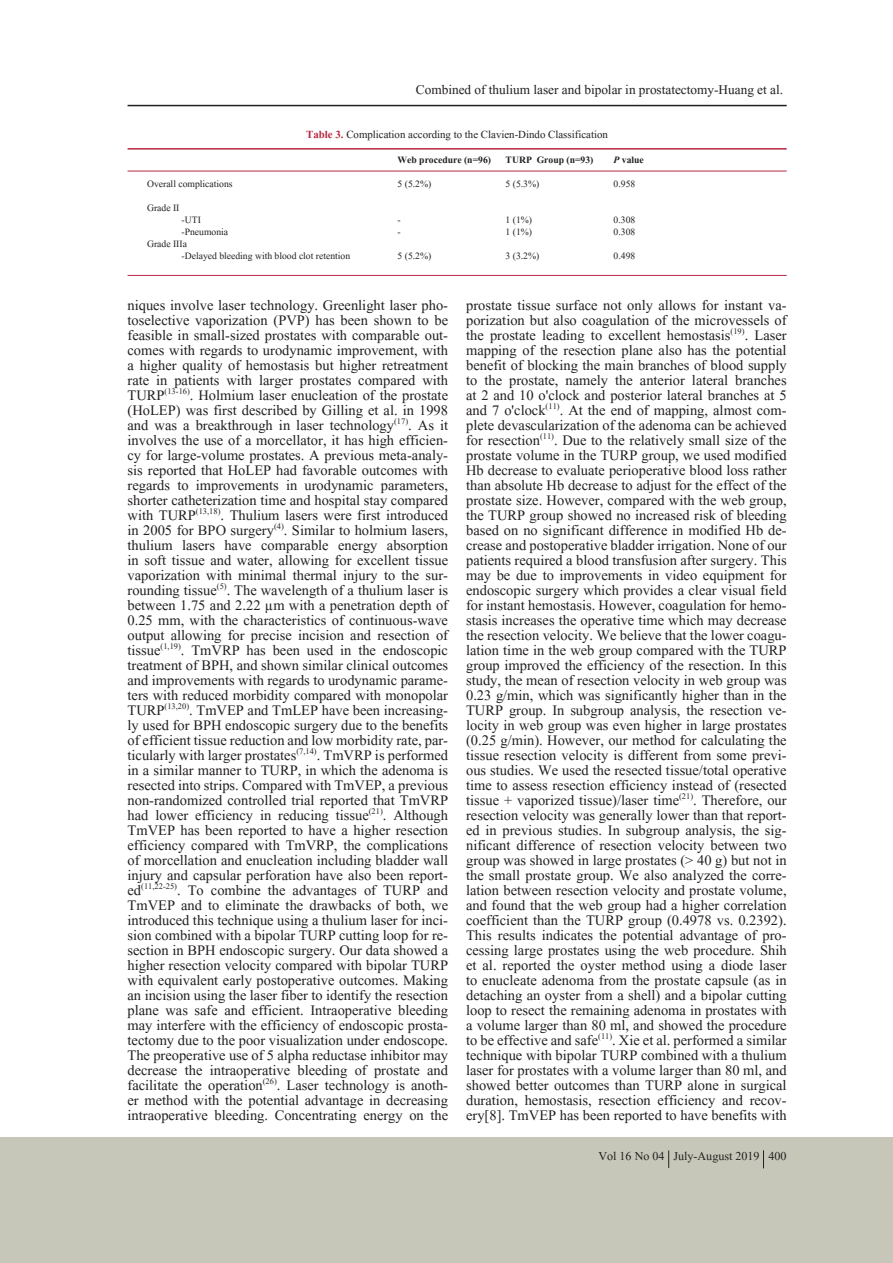
<style>
.page{position:relative;width:893px;height:1263px;background:#fff}
.page>*{position:absolute;margin:0;border:0;box-sizing:border-box;transform-origin:0 0}
.t1{font:18px/15px "Aparajita";color:#231f20;text-align:justify}
.t2{font:16.5px "Aparajita";color:#231f20}
.t3{font:15px "Aparajita";color:#231f20}
.t4{font:13.5px "Aparajita";color:#231f20}
.t5{font:12px "Aparajita";color:#231f20}
.t6{font:700 12px "Aparajita";color:#231f20}
.s1{font-weight:700;color:#b62841}
.s2{font-style:italic}
</style>
<div class="page">
<div style="left:0;top:1137px;width:893px;height:126px;background:#c7c7b9"></div>
<hr style="left:128px;top:105px;width:659px;height:1px;background:#231f20">
<svg style="left:668px;top:1150px;width:1px;height:18px"></svg>
<svg style="left:763px;top:1150px;width:1px;height:18px"></svg>
<hr style="left:128px;top:148px;width:659px;height:2px;background:#b62841">
<hr style="left:128px;top:171px;width:659px;height:1px;background:#b62841">
<hr style="left:128px;top:275px;width:659px;height:1px;background:#b62841">
<p class="t2" style="left:416px;top:81px;width:369px">Combined of thulium laser and bipolar in prostatectomy-Huang et al.</p>
<p class="t4" style="left:306px;top:128px;width:303px"><span class="s1">Table 3.</span> Complication according to the Clavien-Dindo Classification</p>
<p class="t6" style="left:398px;top:154px;width:197px">Web procedure (n=96) TURP Group (n=93)</p>
<p class="t6" style="left:614px;top:154px;width:32px"><span class="s2">P</span> value</p>
<p class="t5" style="left:147px;top:178px;width:87px">Overall complications</p>
<p class="t5" style="left:398px;top:178px;width:35px">5 (5.2%)</p>
<p class="t5" style="left:506px;top:178px;width:35px">5 (5.3%)</p>
<p class="t5" style="left:614px;top:178px;width:23px">0.958</p>
<p class="t5" style="left:147px;top:202px;width:34px">Grade II</p>
<p class="t5" style="left:182px;top:214px;width:21px">-UTI</p>
<p class="t5" style="left:398px;top:214px;width:5px">-</p>
<p class="t5" style="left:506px;top:214px;width:28px">1 (1%)</p>
<p class="t5" style="left:614px;top:214px;width:23px">0.308</p>
<p class="t5" style="left:182px;top:226px;width:48px">-Pneumonia</p>
<p class="t5" style="left:398px;top:226px;width:5px">-</p>
<p class="t5" style="left:506px;top:226px;width:28px">1 (1%)</p>
<p class="t5" style="left:614px;top:226px;width:23px">0.308</p>
<p class="t5" style="left:147px;top:238px;width:41px">Grade IIIa</p>
<p class="t5" style="left:182px;top:250px;width:170px">-Delayed bleeding with blood clot retention</p>
<p class="t5" style="left:398px;top:250px;width:35px">5 (5.2%)</p>
<p class="t5" style="left:506px;top:250px;width:35px">3 (3.2%)</p>
<p class="t5" style="left:614px;top:250px;width:23px">0.498</p>
<p class="t1" style="left:128px;top:299px;width:322px">niques involve laser technology. Greenlight laser pho&shy;toselective vaporization (PVP) has been shown to be feasible in small-sized prostates with comparable out&shy;comes with regards to urodynamic improvement, with a higher quality of hemostasis but higher retreatment rate in patients with larger prostates compared with TURP<sup>(13-16)</sup>. Holmium laser enucleation of the prostate (HoLEP) was first described by Gilling et al. in 1998 and was a breakthrough in laser technology<sup>(17)</sup>. As it involves the use of a morcellator, it has high efficien&shy;cy for large-volume prostates. A previous meta-analy&shy;sis reported that HoLEP had favorable outcomes with regards to improvements in urodynamic parameters, shorter catheterization time and hospital stay compared with TURP<sup>(13,18)</sup>. Thulium lasers were first introduced in 2005 for BPO surgery<sup>(4)</sup>. Similar to holmium lasers, thulium lasers have comparable energy absorption in soft tissue and water, allowing for excellent tissue vaporization with minimal thermal injury to the sur&shy;rounding tissue<sup>(5)</sup>. The wavelength of a thulium laser is between 1.75 and 2.22 μm with a penetration depth of 0.25 mm, with the characteristics of continuous-wave output allowing for precise incision and resection of tissue<sup>(1,19)</sup>. TmVRP has been used in the endoscopic treatment of BPH, and shown similar clinical outcomes and improvements with regards to urodynamic parame&shy;ters with reduced morbidity compared with monopolar TURP<sup>(13,20)</sup>. TmVEP and TmLEP have been increasing&shy;ly used for BPH endoscopic surgery due to the benefits of efficient tissue reduction and low morbidity rate, par&shy;ticularly with larger prostates<sup>(7,14)</sup>. TmVRP is performed in a similar manner to TURP, in which the adenoma is resected into strips. Compared with TmVEP, a previous non-randomized controlled trial reported that TmVRP had lower efficiency in reducing tissue<sup>(21)</sup>. Although TmVEP has been reported to have a higher resection efficiency compared with TmVRP, the complications of morcellation and enucleation including bladder wall injury and capsular perforation have also been report&shy;ed<sup>(11,22-25)</sup>. To combine the advantages of TURP and TmVEP and to eliminate the drawbacks of both, we introduced this technique using a thulium laser for inci&shy;sion combined with a bipolar TURP cutting loop for re&shy;section in BPH endoscopic surgery. Our data showed a higher resection velocity compared with bipolar TURP with equivalent early postoperative outcomes. Making an incision using the laser fiber to identify the resection plane was safe and efficient. Intraoperative bleeding may interfere with the efficiency of endoscopic prosta&shy;tectomy due to the poor visualization under endoscope.<br>The preoperative use of 5 alpha reductase inhibitor may decrease the intraoperative bleeding of prostate and facilitate the operation<sup>(26)</sup>. Laser technology is anoth&shy;er method with the potential advantage in decreasing intraoperative bleeding. Concentrating energy on the</p>
<p class="t1" style="left:466px;top:299px;width:322px">prostate tissue surface not only allows for instant va&shy;porization but also coagulation of the microvessels of the prostate leading to excellent hemostasis<sup>(19)</sup>. Laser mapping of the resection plane also has the potential benefit of blocking the main branches of blood supply to the prostate, namely the anterior lateral branches at 2 and 10 o'clock and posterior lateral branches at 5 and 7 o'clock<sup>(11)</sup>. At the end of mapping, almost com&shy;plete devascularization of the adenoma can be achieved for resection<sup>(11)</sup>. Due to the relatively small size of the prostate volume in the TURP group, we used modified Hb decrease to evaluate perioperative blood loss rather than absolute Hb decrease to adjust for the effect of the prostate size. However, compared with the web group, the TURP group showed no increased risk of bleeding based on no significant difference in modified Hb de&shy;crease and postoperative bladder irrigation. None of our patients required a blood transfusion after surgery. This may be due to improvements in video equipment for endoscopic surgery which provides a clear visual field for instant hemostasis. However, coagulation for hemo&shy;stasis increases the operative time which may decrease the resection velocity. We believe that the lower coagu&shy;lation time in the web group compared with the TURP group improved the efficiency of the resection. In this study, the mean of resection velocity in web group was 0.23 g/min, which was significantly higher than in the TURP group. In subgroup analysis, the resection ve&shy;locity in web group was even higher in large prostates (0.25 g/min). However, our method for calculating the tissue resection velocity is different from some previ&shy;ous studies. We used the resected tissue/total operative time to assess resection efficiency instead of (resected tissue + vaporized tissue)/laser time<sup>(21)</sup>. Therefore, our resection velocity was generally lower than that report&shy;ed in previous studies. In subgroup analysis, the sig&shy;nificant difference of resection velocity between two group was showed in large prostates (&gt; 40 g) but not in the small prostate group. We also analyzed the corre&shy;lation between resection velocity and prostate volume, and found that the web group had a higher correlation coefficient than the TURP group (0.4978 vs. 0.2392).<br>This results indicates the potential advantage of pro&shy;cessing large prostates using the web procedure. Shih et al. reported the oyster method using a diode laser to enucleate adenoma from the prostate capsule (as in detaching an oyster from a shell) and a bipolar cutting loop to resect the remaining adenoma in prostates with a volume larger than 80 ml, and showed the procedure to be effective and safe<sup>(11)</sup>. Xie et al. performed a similar technique with bipolar TURP combined with a thulium laser for prostates with a volume larger than 80 ml, and showed better outcomes than TURP alone in surgical duration, hemostasis, resection efficiency and recov&shy;ery[8]. TmVEP has been reported to have benefits with</p>
<p class="t3" style="left:598px;top:1148px;width:190px">Vol 16 No 04 July-August 2019 400</p>
</div>
